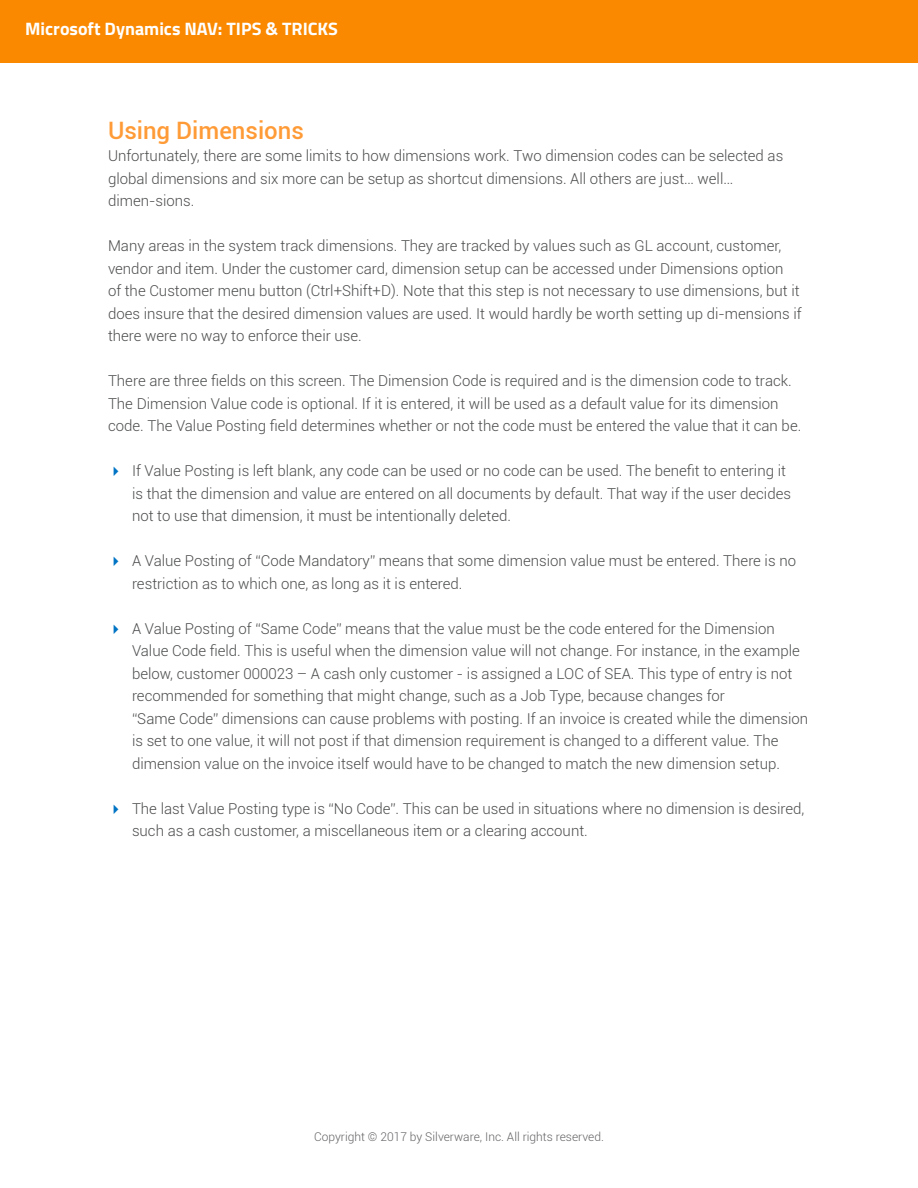
<style>
.page{position:relative;width:918px;height:1188px;background:#fff}
.page>*{position:absolute;margin:0;border:0;box-sizing:border-box;transform-origin:0 0}
.t1{font:500 24px "Roboto";color:#ff9b37}
.t2{font:700 18px "Titillium";color:#fff}
.t3{font:300 15px/22.5px "Roboto";color:#4b4c4d}
.t4{font:300 12px "Roboto";color:#636366}
.s1{color:#0074c4}
</style>
<div class="page">
<div style="left:0;top:0;width:918px;height:62px;background:#fa8900"></div>
<p class="t2" style="left:25px;top:15px;width:314px">Microsoft Dynamics NAV: TIPS &amp; TRICKS</p>
<p class="t1" style="left:108px;top:113px;width:197px">Using Dimensions</p>
<p class="t3" style="left:108px;top:144px;width:677px">Unfortunately, there are some limits to how dimensions work. Two dimension codes can be selected as global dimensions and six more can be setup as shortcut dimensions. All others are just… well…</p>
<p class="t3" style="left:108px;top:189px;width:88px">dimen-sions.</p>
<p class="t3" style="left:108px;top:234px;width:695px">Many areas in the system track dimensions. They are tracked by values such as GL account, customer, vendor and item. Under the customer card, dimension setup can be accessed under Dimensions option<br>of the Customer menu button (Ctrl+Shift+D). Note that this step is not necessary to use dimensions, but it does insure that the desired dimension values are used. It would hardly be worth setting up di-mensions if there were no way to enforce their use.</p>
<p class="t3" style="left:108px;top:369px;width:695px">There are three fields on this screen. The Dimension Code is required and is the dimension code to track.<br>The Dimension Value code is optional. If it is entered, it will be used as a default value for its dimension code. The Value Posting field determines whether or not the code must be entered the value that it can be.</p>
<p class="t3" style="left:108px;top:459px;width:679px"><span class="s1">✔</span> If Value Posting is left blank, any code can be used or no code can be used. The benefit to entering it</p>
<p class="t3" style="left:132px;top:482px;width:661px">is that the dimension and value are entered on all documents by default. That way if the user decides</p>
<p class="t3" style="left:132px;top:504px;width:381px">not to use that dimension, it must be intentionally deleted.</p>
<p class="t3" style="left:108px;top:549px;width:690px"><span class="s1">✔</span> A Value Posting of “Code Mandatory” means that some dimension value must be entered. There is no</p>
<p class="t3" style="left:132px;top:572px;width:332px">restriction as to which one, as long as it is entered.</p>
<p class="t3" style="left:108px;top:617px;width:668px"><span class="s1">✔</span> A Value Posting of “Same Code” means that the value must be the code entered for the Dimension</p>
<p class="t3" style="left:132px;top:639px;width:669px">Value Code field. This is useful when the dimension value will not change. For instance, in the example</p>
<p class="t3" style="left:132px;top:662px;width:662px">below, customer 000023 – A cash only customer - is assigned a LOC of SEA. This type of entry is not</p>
<p class="t3" style="left:132px;top:684px;width:595px">recommended for something that might change, such as a Job Type, because changes for</p>
<p class="t3" style="left:132px;top:707px;width:678px">“Same Code” dimensions can cause problems with posting. If an invoice is created while the dimension</p>
<p class="t3" style="left:132px;top:729px;width:648px">is set to one value, it will not post if that dimension requirement is changed to a different value. The</p>
<p class="t3" style="left:132px;top:752px;width:650px">dimension value on the invoice itself would have to be changed to match the new dimension setup.</p>
<p class="t3" style="left:108px;top:797px;width:698px"><span class="s1">✔</span> The last Value Posting type is “No Code”. This can be used in situations where no dimension is desired,</p>
<p class="t3" style="left:132px;top:819px;width:457px">such as a cash customer, a miscellaneous item or a clearing account.</p>
<p class="t4" style="left:314px;top:1129px;width:291px">Copyright © 2017 by Silverware, Inc. All rights reserved.</p>
</div>
